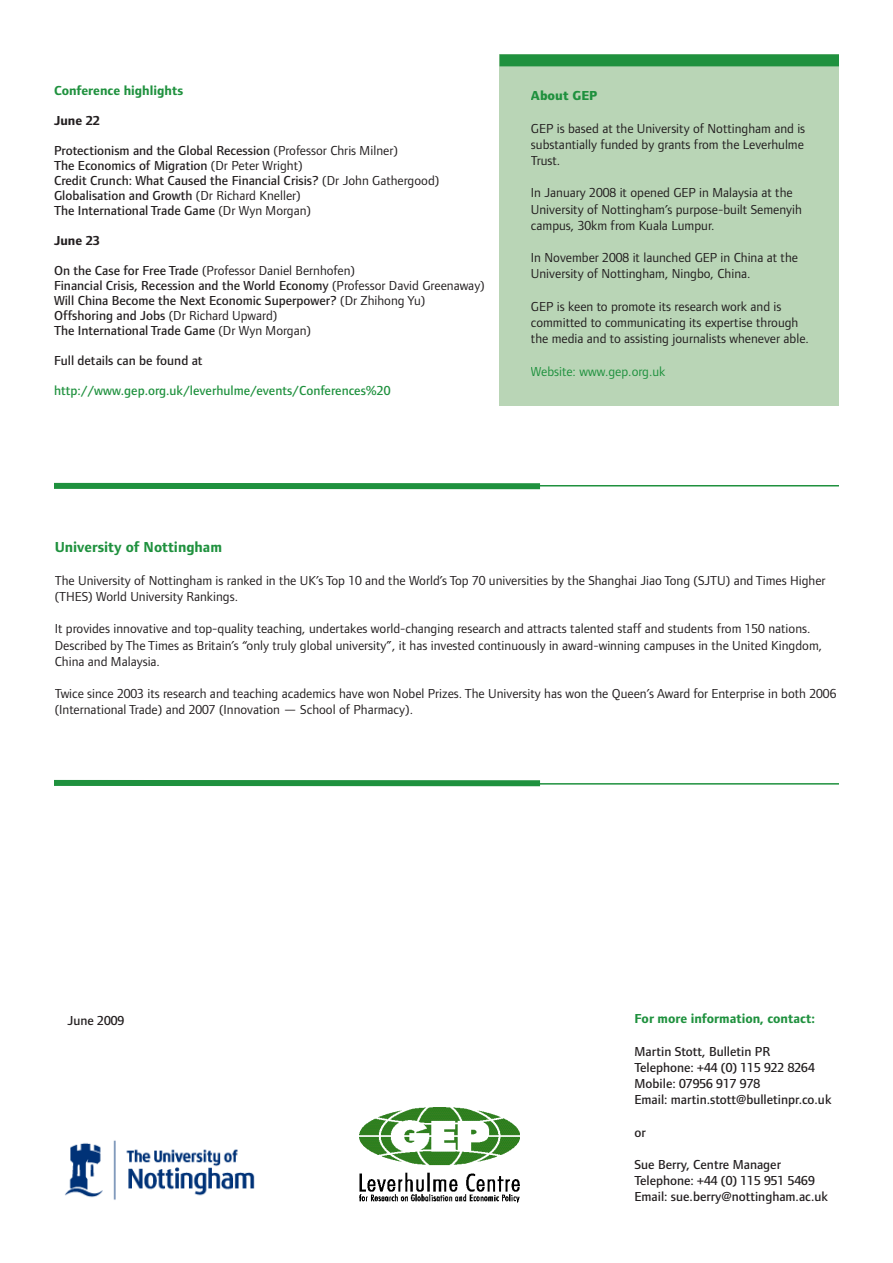
<style>
.page{position:relative;width:893px;height:1263px;background:#fff}
.page>*{position:absolute;margin:0;border:0;box-sizing:border-box;transform-origin:0 0}
.t1{font:700 15px "Foundry Form Sans";color:#1f913e}
.t2{font:13.5px/16.2px "Foundry Form Sans";color:#231f20}
.t3{font:500 13.5px "Foundry Form Sans";color:#231f20}
.t4{font:500 13.5px "Foundry Form Sans";color:#1f913e}
.t5{font:700 13.5px "Foundry Form Sans";color:#1f913e}
.t6{font:13.5px "Foundry Form Sans";color:#1f913e}
.t7{font:700 13.5px "Foundry Form Sans";color:#231f20}
.t8{font:800 13.5px "Foundry Form Sans";color:#1f913e}
.s1{font-weight:400}
.s2{font-weight:500}
</style>
<div class="page">
<div style="left:500px;top:54px;width:339px;height:351px;background:#b9d5b6"></div>
<div style="left:499px;top:54px;width:340px;height:12px;background:#1f913e"></div>
<div style="left:54px;top:483px;width:486px;height:6px;background:#1f913e"></div>
<hr style="left:54px;top:485px;width:785px;height:1px;background:#1f913e">
<img style="left:359px;top:1108px;width:161px;height:94px">
<img style="left:65px;top:1140px;width:190px;height:60px">
<hr style="left:54px;top:783px;width:785px;height:2px;background:#1f913e">
<div style="left:54px;top:780px;width:486px;height:6px;background:#1f913e"></div>
<p class="t5" style="left:54px;top:83px;width:131px">Conference highlights</p>
<p class="t7" style="left:54px;top:113px;width:48px">June 22</p>
<p class="t3" style="left:54px;top:143px;width:345px">Protectionism and the Global Recession <span class="s1">(Professor Chris Milner)</span></p>
<p class="t3" style="left:54px;top:158px;width:250px">The Economics of Migration <span class="s1">(Dr Peter Wright)</span></p>
<p class="t3" style="left:54px;top:173px;width:387px">Credit Crunch: What Caused the Financial Crisis? <span class="s1">(Dr John Gathergood)</span></p>
<p class="t3" style="left:54px;top:188px;width:248px">Globalisation and Growth <span class="s1">(Dr Richard Kneller)</span></p>
<p class="t3" style="left:54px;top:203px;width:259px">The International Trade Game <span class="s1">(Dr Wyn Morgan)</span></p>
<p class="t7" style="left:54px;top:233px;width:48px">June 23</p>
<p class="t2" style="left:54px;top:262px;width:302px"><span class="s2">On the Case for Free Trade</span> (Professor Daniel Bernhofen)</p>
<p class="t3" style="left:54px;top:278px;width:432px">Financial Crisis, Recession and the World Economy <span class="s1">(Professor David Greenaway)</span></p>
<p class="t3" style="left:54px;top:293px;width:373px">Will China Become the Next Economic Superpower? <span class="s1">(Dr Zhihong Yu)</span></p>
<p class="t3" style="left:54px;top:308px;width:225px">Offshoring and Jobs <span class="s1">(Dr Richard Upward)</span></p>
<p class="t3" style="left:54px;top:323px;width:259px">The International Trade Game <span class="s1">(Dr Wyn Morgan)</span></p>
<p class="t3" style="left:54px;top:353px;width:150px">Full details can be found at</p>
<p class="t4" style="left:54px;top:383px;width:338px">http://www.gep.org.uk/leverhulme/events/Conferences%20</p>
<p class="t8" style="left:531px;top:88px;width:68px">About GEP</p>
<p class="t2" style="left:531px;top:120px;width:276px;text-align:justify">GEP is based at the University of Nottingham and is substantially funded by grants from the Leverhulme Trust.</p>
<p class="t2" style="left:531px;top:185px;width:272px">In January 2008 it opened GEP in Malaysia at the<br>University of Nottingham’s purpose-built Semenyih campus, 30km from Kuala Lumpur.</p>
<p class="t2" style="left:531px;top:250px;width:269px">In November 2008 it launched GEP in China at the<br>University of Nottingham, Ningbo, China.</p>
<p class="t2" style="left:531px;top:298px;width:279px">GEP is keen to promote its research work and is committed to communicating its expertise through the media and to assisting journalists whenever able.</p>
<p class="t6" style="left:531px;top:364px;width:136px">Website: www.gep.org.uk</p>
<p class="t1" style="left:55px;top:539px;width:169px">University of Nottingham</p>
<p class="t2" style="left:55px;top:572px;width:772px">The University of Nottingham is ranked in the UK’s Top 10 and the World’s Top 70 universities by the Shanghai Jiao Tong (SJTU) and Times Higher (THES) World University Rankings.</p>
<p class="t2" style="left:55px;top:621px;width:769px">It provides innovative and top-quality teaching, undertakes world-changing research and attracts talented staff and students from 150 nations.<br>Described by The Times as Britain’s “only truly global university”, it has invested continuously in award-winning campuses in the United Kingdom,<br>China and Malaysia.</p>
<p class="t2" style="left:55px;top:685px;width:783px">Twice since 2003 its research and teaching academics have won Nobel Prizes. The University has won the Queen’s Award for Enterprise in both 2006 (International Trade) and 2007 (Innovation — School of Pharmacy).</p>
<p class="t3" style="left:68px;top:1013px;width:58px">June 2009</p>
<p class="t5" style="left:634px;top:1011px;width:182px">For more information, contact:</p>
<p class="t3" style="left:634px;top:1043px;width:137px">Martin Stott, Bulletin PR</p>
<p class="t3" style="left:634px;top:1060px;width:182px">Telephone: +44 (0) 115 922 8264</p>
<p class="t3" style="left:634px;top:1076px;width:127px">Mobile: 07956 917 978</p>
<p class="t3" style="left:634px;top:1092px;width:198px">Email: martin.stott@bulletinpr.co.uk</p>
<p class="t3" style="left:634px;top:1124px;width:13px">or</p>
<p class="t3" style="left:634px;top:1157px;width:148px">Sue Berry, Centre Manager</p>
<p class="t3" style="left:634px;top:1173px;width:182px">Telephone: +44 (0) 115 951 5469</p>
<p class="t3" style="left:634px;top:1189px;width:195px">Email: sue.berry@nottingham.ac.uk</p>
</div>
